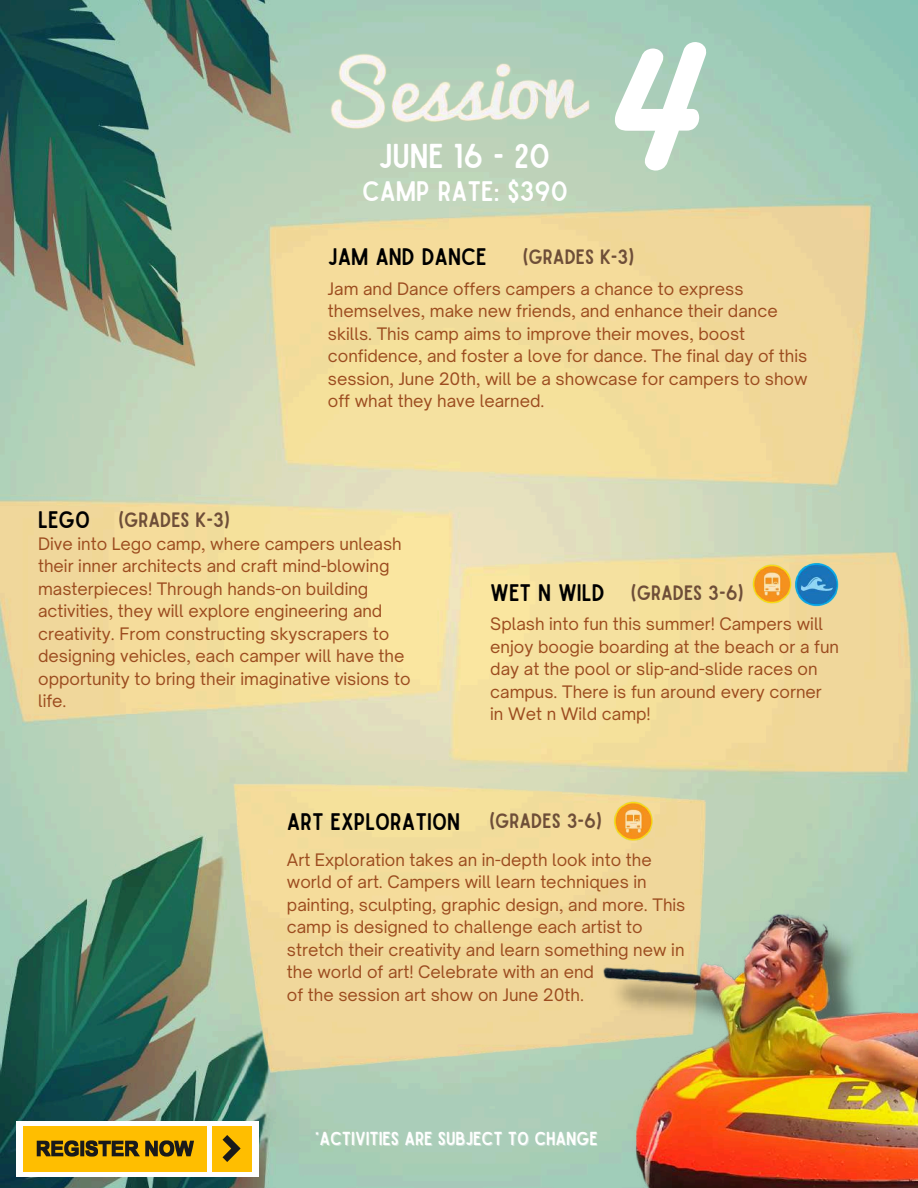
<style>
.page{position:relative;width:918px;height:1188px;background:#fff}
.page>*{position:absolute;margin:0;border:0;box-sizing:border-box;transform-origin:0 0}
.t1{font:144.45px "Bukhari Script";color:#fff}
.t2{font:33px "Sailors";color:#fff}
.t3{font:27px "Sailors";color:#fff}
.t4{font:22.95px "Sailors";color:#000}
.t5{font:19.95px "Sailors";color:#6e4e38}
.t6{font:18px "Sailors";color:#fff}
.t7{font:16.5px/22.5px "Open Sauce One";color:#9c4c1f}
</style>
<div class="page">
<img style="left:0;top:0;width:918px;height:1188px">
<img style="left:328px;top:53px;width:262px;height:78px">
<img style="left:232px;top:782px;width:475px;height:290px">
<img style="left:523px;top:841px;width:395px;height:347px">
<img style="left:751px;top:564px;width:42px;height:40px">
<img style="left:613px;top:802px;width:41px;height:40px">
<img style="left:794px;top:561px;width:46px;height:46px">
<div style="left:16px;top:1121px;width:242px;height:55px;background:#fff"></div>
<div style="left:23px;top:1126px;width:184px;height:45px;background:#ffbe00"></div>
<div style="left:212px;top:1126px;width:39px;height:45px;background:#ffbe00"></div>
<svg style="left:223px;top:1135px;width:18px;height:27px"></svg>
<svg style="left:37px;top:1140px;width:157px;height:17px"></svg>
<h2 class="t2" style="left:378px;top:144px;width:173px">JUNE 16 - 20</h2>
<h3 class="t3" style="left:362px;top:181px;width:207px">CAMP RATE: $390</h3>
<h1 class="t1" style="left:613px;top:14px;width:90px">4</h1>
<h3 class="t4" style="left:328px;top:248px;width:160px">JAM AND DANCE</h3>
<p class="t5" style="left:523px;top:249px;width:113px">(GRADES K-3)</p>
<h3 class="t4" style="left:38px;top:511px;width:54px">LEGO</h3>
<p class="t5" style="left:118px;top:512px;width:113px">(GRADES K-3)</p>
<p class="t7" style="left:328px;top:277px;width:481px">Jam and Dance offers campers a chance to express themselves, make new friends, and enhance their dance skills. This camp aims to improve their moves, boost confidence, and foster a love for dance. The final day of this session, June 20th, will be a showcase for campers to show off what they have learned.</p>
<p class="t7" style="left:38px;top:532px;width:374px">Dive into Lego camp, where campers unleash their inner architects and craft mind-blowing masterpieces! Through hands-on building activities, they will explore engineering and creativity. From constructing skyscrapers to designing vehicles, each camper will have the opportunity to bring their imaginative visions to life.</p>
<h3 class="t4" style="left:490px;top:584px;width:116px">WET N WILD</h3>
<p class="t5" style="left:631px;top:585px;width:114px">(GRADES 3-6)</p>
<p class="t7" style="left:490px;top:613px;width:350px">Splash into fun this summer! Campers will enjoy boogie boarding at the beach or a fun day at the pool or slip-and-slide races on campus. There is fun around every corner in Wet n Wild camp!</p>
<h3 class="t4" style="left:287px;top:813px;width:175px">ART EXPLORATION</h3>
<p class="t5" style="left:489px;top:813px;width:114px">(GRADES 3-6)</p>
<p class="t7" style="left:287px;top:848px;width:400px">Art Exploration takes an in-depth look into the world of art. Campers will learn techniques in painting, sculpting, graphic design, and more. This camp is designed to challenge each artist to stretch their creativity and learn something new in the world of art! Celebrate with an end<br>of the session art show on June 20th.</p>
<p class="t6" style="left:315px;top:1132px;width:284px">*ACTIVITIES ARE SUBJECT TO CHANGE</p>
</div>
